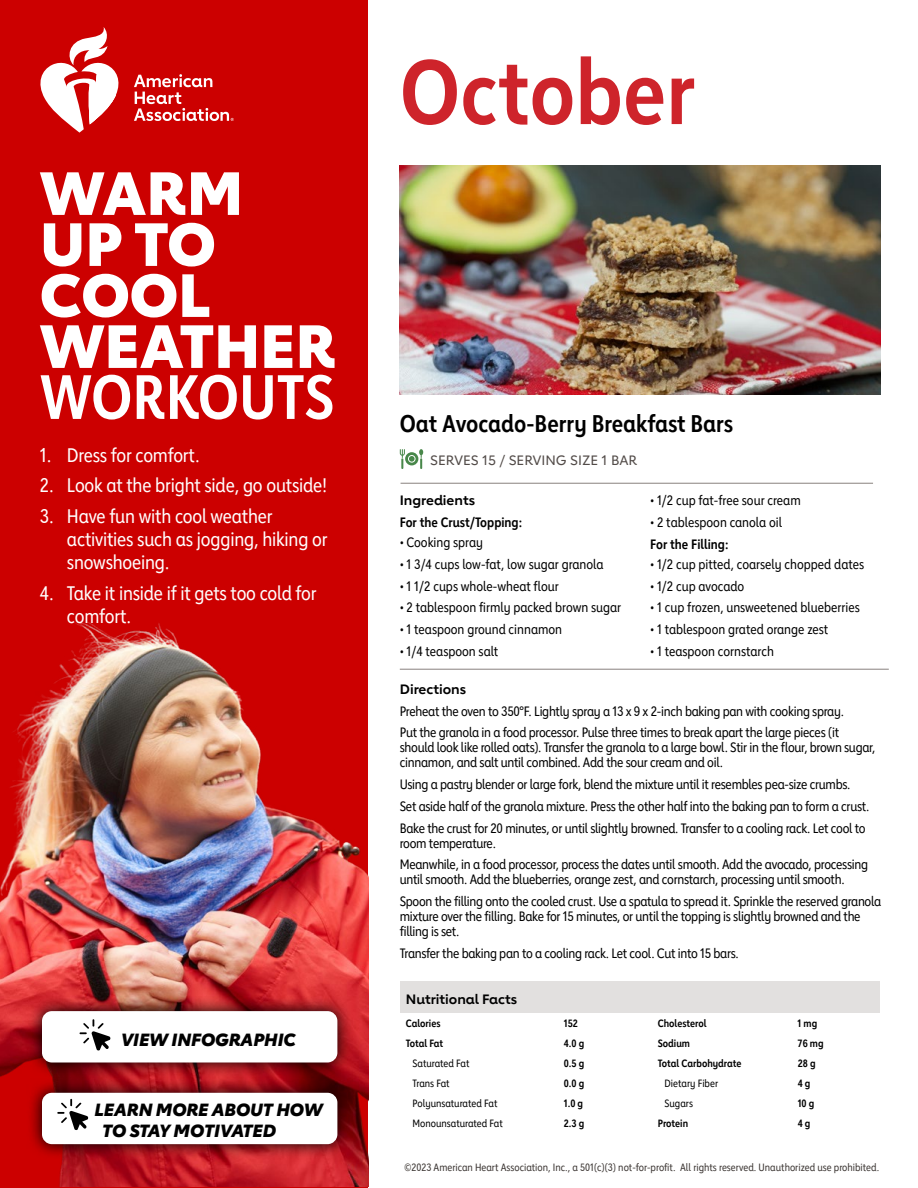
<style>
.page{position:relative;width:918px;height:1188px;background:#fff}
.page>*{position:absolute;margin:0;border:0;box-sizing:border-box;transform-origin:0 0}
.t1{font:700 90px "Lub Dub Condensed";color:#ce242b}
.t2{font:700 61.5px "Lub Dub Condensed";color:#fff}
.t3{font:800 60px/51px "Lub Dub";color:#fff}
.t4{font:700 24px "Lub Dub Condensed";color:#000}
.t5{font:19.5px/23.4px "Lub Dub Condensed";letter-spacing:-.01em;color:#fff}
.t6{font:italic 800 17.55px/21.1px "Lub Dub";color:#000}
.t7{font:13.5px/21.8px "Lub Dub Condensed";letter-spacing:-.02em;color:#000}
.t8{font:13.5px "Lub Dub Condensed";color:#000}
.t9{font:700 13.5px "Lub Dub";color:#000}
.t10{font:700 13.5px "Lub Dub Condensed";color:#000}
.t11{font:500 13.5px "Lub Dub";color:#524b48}
.t12{font:10.5px "Lub Dub Condensed";color:#3c3633}
.t13{font:700 10.5px "Lub Dub Condensed";color:#000}
.t14{font:10.5px "Lub Dub Condensed";color:#000}
</style>
<div class="page">
<div style="left:0;top:0;width:368px;height:1188px;background:#c00"></div>
<img style="left:0;top:621px;width:368px;height:566px">
<svg style="left:134px;top:74px;width:100px;height:47px"></svg>
<svg style="left:40px;top:27px;width:79px;height:106px"></svg>
<hr style="left:401px;top:483px;width:472px;height:1px;background:#88817e">
<img style="left:400px;top:166px;width:480px;height:228px">
<div style="left:400px;top:981px;width:479px;height:32px;background:#e2e0df"></div>
<svg style="left:400px;top:449px;width:23px;height:20px"></svg>
<hr style="left:400px;top:669px;width:489px;height:1px;background:#88817e">
<svg style="left:27px;top:996px;width:326px;height:81px;background:#9b1b1f"></svg>
<div style="left:42px;top:1011px;width:295px;height:52px;background:#fff;border-radius:10px"></div>
<svg style="left:80px;top:1019px;width:31px;height:32px"></svg>
<svg style="left:27px;top:1077px;width:326px;height:83px;background:#961017"></svg>
<div style="left:42px;top:1093px;width:295px;height:51px;background:#fff;border-radius:10px"></div>
<svg style="left:57px;top:1099px;width:32px;height:32px"></svg>
<h3 class="t3" style="left:40px;top:167px;width:298px">WARM<br>UP TO<br>COOL<br>WEATHER</h3>
<h2 class="t2" style="left:40px;top:360px;width:296px">WORKOUTS</h2>
<h3 class="t5" style="left:40px;top:444px;width:161px">1. Dress for comfort.</h3>
<h3 class="t5" style="left:40px;top:474px;width:289px">2. Look at the bright side, go outside!</h3>
<h3 class="t5" style="left:67px;top:504px;width:262px;text-indent:-27px">3. Have fun with cool weather activities such as jogging, hiking or snowshoeing.</h3>
<h3 class="t5" style="left:67px;top:581px;width:251px;text-indent:-27px">4. Take it inside if it gets too cold for comfort.</h3>
<p class="t6" style="left:121px;top:1029px;width:176px">VIEW INFOGRAPHIC</p>
<p class="t6" style="left:102px;top:1099px;width:222px;text-indent:-8px">LEARN MORE ABOUT HOW<br>TO STAY MOTIVATED</p>
<h1 class="t1" style="left:400px;top:38px;width:297px">October</h1>
<h3 class="t4" style="left:400px;top:409px;width:335px">Oat Avocado-Berry Breakfast Bars</h3>
<p class="t11" style="left:430px;top:452px;width:208px">SERVES 15 / SERVING SIZE 1 BAR</p>
<p class="t9" style="left:400px;top:492px;width:77px">Ingredients</p>
<p class="t10" style="left:400px;top:514px;width:124px">For the Crust/Topping:</p>
<p class="t8" style="left:400px;top:534px;width:85px">• Cooking spray</p>
<p class="t8" style="left:400px;top:556px;width:205px">• 1 3/4 cups low-fat, low sugar granola</p>
<p class="t8" style="left:400px;top:578px;width:161px">• 1 1/2 cups whole-wheat flour</p>
<p class="t8" style="left:400px;top:600px;width:223px">• 2 tablespoon firmly packed brown sugar</p>
<p class="t8" style="left:400px;top:621px;width:164px">• 1 teaspoon ground cinnamon</p>
<p class="t8" style="left:400px;top:643px;width:100px">• 1/4 teaspoon salt</p>
<p class="t8" style="left:650px;top:492px;width:152px">• 1/2 cup fat-free sour cream</p>
<p class="t8" style="left:650px;top:514px;width:133px">• 2 tablespoon canola oil</p>
<p class="t10" style="left:650px;top:536px;width:80px">For the Filling:</p>
<p class="t8" style="left:650px;top:556px;width:215px">• 1/2 cup pitted, coarsely chopped dates</p>
<p class="t8" style="left:650px;top:578px;width:96px">• 1/2 cup avocado</p>
<p class="t8" style="left:650px;top:600px;width:211px">• 1 cup frozen, unsweetened blueberries</p>
<p class="t8" style="left:650px;top:621px;width:179px">• 1 tablespoon grated orange zest</p>
<p class="t8" style="left:650px;top:643px;width:125px">• 1 teaspoon cornstarch</p>
<p class="t9" style="left:400px;top:681px;width:68px">Directions</p>
<p class="t7" style="left:400px;top:700px;width:446px">Preheat the oven to 350°F. Lightly spray a 13 x 9 x 2-inch baking pan with cooking spray.<br>Put the granola in a food processor. Pulse three times to break apart the large pieces (it</p>
<p class="t7" style="left:400px;top:740px;width:477px;line-height:15px">should look like rolled oats). Transfer the granola to a large bowl. Stir in the flour, brown sugar, cinnamon, and salt until combined. Add the sour cream and oil.</p>
<p class="t7" style="left:400px;top:773px;width:471px">Using a pastry blender or large fork, blend the mixture until it resembles pea-size crumbs.<br>Set aside half of the granola mixture. Press the other half into the baking pan to form a crust.<br>Bake the crust for 20 minutes, or until slightly browned. Transfer to a cooling rack. Let cool to</p>
<p class="t7" style="left:400px;top:832px;width:470px">room temperature.<br>Meanwhile, in a food processor, process the dates until smooth. Add the avocado, processing</p>
<p class="t7" style="left:400px;top:869px;width:483px">until smooth. Add the blueberries, orange zest, and cornstarch, processing until smooth.<br>Spoon the filling onto the cooled crust. Use a spatula to spread it. Sprinkle the reserved granola</p>
<p class="t7" style="left:400px;top:909px;width:462px;line-height:15px">mixture over the filling. Bake for 15 minutes, or until the topping is slightly browned and the filling is set.</p>
<p class="t7" style="left:400px;top:942px;width:341px">Transfer the baking pan to a cooling rack. Let cool. Cut into 15 bars.</p>
<p class="t9" style="left:406px;top:991px;width:113px">Nutritional Facts</p>
<p class="t13" style="left:406px;top:1017px;width:36px">Calories</p>
<p class="t13" style="left:564px;top:1017px;width:16px">152</p>
<p class="t13" style="left:658px;top:1017px;width:50px">Cholesterol</p>
<p class="t13" style="left:798px;top:1017px;width:21px">1 mg</p>
<p class="t13" style="left:406px;top:1037px;width:39px">Total Fat</p>
<p class="t13" style="left:564px;top:1037px;width:22px">4.0 g</p>
<p class="t13" style="left:658px;top:1037px;width:34px">Sodium</p>
<p class="t13" style="left:798px;top:1037px;width:27px">76 mg</p>
<p class="t14" style="left:413px;top:1057px;width:59px">Saturated Fat</p>
<p class="t13" style="left:564px;top:1057px;width:22px">0.5 g</p>
<p class="t13" style="left:658px;top:1057px;width:85px">Total Carbohydrate</p>
<p class="t13" style="left:798px;top:1057px;width:19px">28 g</p>
<p class="t14" style="left:413px;top:1077px;width:39px">Trans Fat</p>
<p class="t13" style="left:564px;top:1077px;width:22px">0.0 g</p>
<p class="t14" style="left:665px;top:1077px;width:55px">Dietary Fiber</p>
<p class="t13" style="left:798px;top:1077px;width:14px">4 g</p>
<p class="t14" style="left:413px;top:1097px;width:86px">Polyunsaturated Fat</p>
<p class="t13" style="left:564px;top:1097px;width:21px">1.0 g</p>
<p class="t14" style="left:665px;top:1097px;width:30px">Sugars</p>
<p class="t13" style="left:798px;top:1097px;width:18px">10 g</p>
<p class="t14" style="left:413px;top:1117px;width:92px">Monounsaturated Fat</p>
<p class="t13" style="left:564px;top:1117px;width:22px">2.3 g</p>
<p class="t13" style="left:658px;top:1117px;width:32px">Protein</p>
<p class="t13" style="left:798px;top:1117px;width:14px">4 g</p>
<p class="t12" style="left:405px;top:1161px;width:476px">©2023 American Heart Association, Inc., a 501(c)(3) not-for-profit. All rights reserved. Unauthorized use prohibited.</p>
</div>
